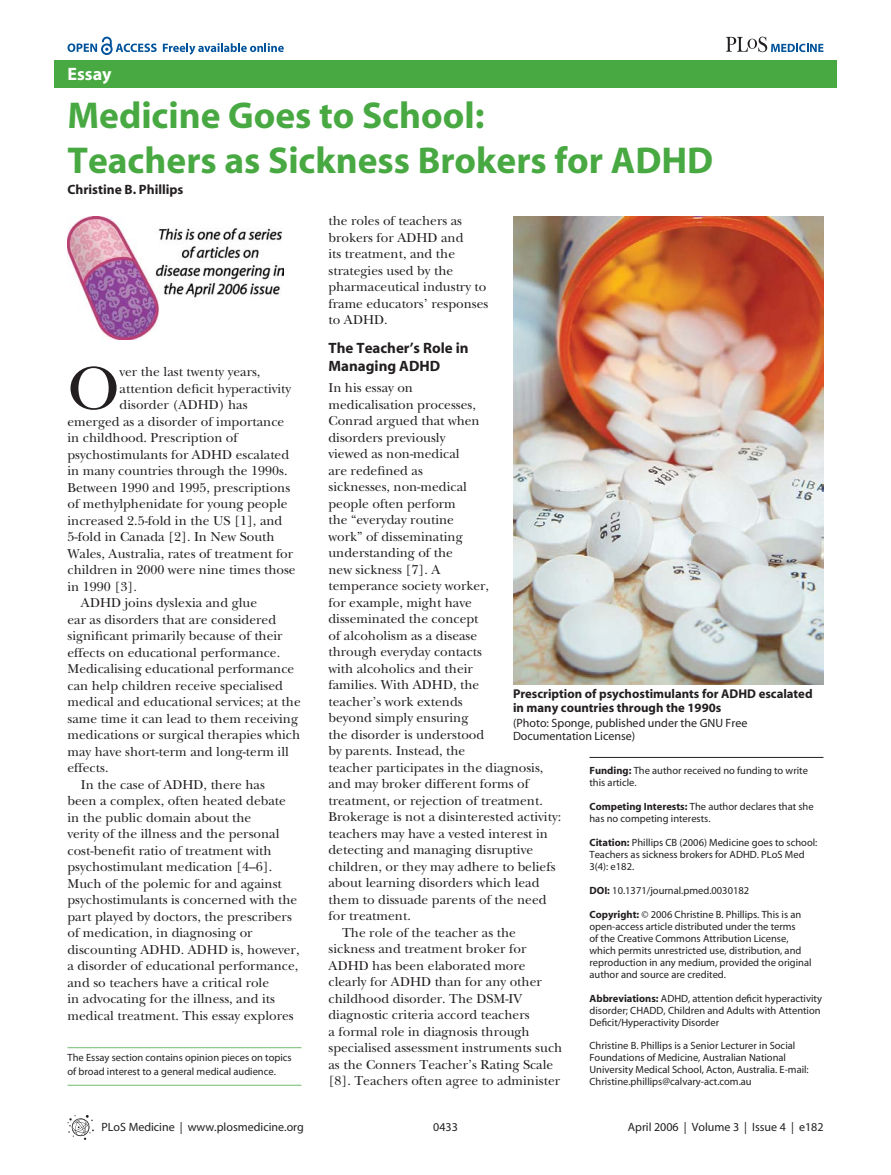
<style>
.page{position:relative;width:891px;height:1175px;background:#fff}
.page>*{position:absolute;margin:0;border:0;box-sizing:border-box;transform-origin:0 0}
.t1{font:500 63.45px "PLB Iserif";color:#231f20}
.t2{font:700 37.5px/45px "P Lo S Sans";color:#48a942}
.t3{font:700 18px "P Lo S Sans";color:#fff}
.t4{font:700 15px/18px "P Lo S Sans";color:#231f20}
.t5{font:500 13.5px/16.5px "PLB Iserif";color:#231f20}
.t6{font:700 13.5px "P Lo S Sans";color:#231f20}
.t7{font:700 12.75px/13.5px "P Lo S Sans";color:#231f20}
.t8{font:12px/12.8px "P Lo S Sans";color:#231f20}
.t9{font:10.5px/12px "P Lo S Sans";color:#231f20}
.s1{font-weight:700}
</style>
<div class="page">
<svg style="left:68px;top:1115px;width:26px;height:24px"></svg>
<div style="left:54px;top:61px;width:783px;height:27px;background:#48a942"></div>
<svg style="left:163px;top:43px;width:121px;height:12px"></svg>
<svg style="left:68px;top:37px;width:89px;height:18px"></svg>
<svg style="left:726px;top:37px;width:98px;height:15px"></svg>
<hr style="left:590px;top:757px;width:234px;height:1px;background:#231f20">
<hr style="left:68px;top:1047px;width:234px;height:1px;background:#48a942">
<hr style="left:68px;top:1084px;width:234px;height:1px;background:#48a942">
<img style="left:68px;top:216px;width:216px;height:124px">
<img style="left:513px;top:216px;width:311px;height:468px">
<h3 class="t3" style="left:68px;top:67px;width:46px">Essay</h3>
<h2 class="t2" style="left:68px;top:96px;width:647px">Medicine Goes to School:<br>Teachers as Sickness Brokers for ADHD</h2>
<p class="t6" style="left:68px;top:184px;width:117px">Christine B. Phillips</p>
<h1 class="t1" style="left:68px;top:362px;width:54px">O</h1>
<p class="t5" style="left:120px;top:364px;width:142px">ver the last twenty years,</p>
<p class="t5" style="left:120px;top:381px;width:173px">attention deficit hyperactivity</p>
<p class="t5" style="left:120px;top:397px;width:130px">disorder (ADHD) has</p>
<p class="t5" style="left:67px;top:414px;width:218px">emerged as a disorder of importance</p>
<p class="t5" style="left:67px;top:430px;width:172px">in childhood. Prescription of</p>
<p class="t5" style="left:67px;top:447px;width:223px">psychostimulants for ADHD escalated</p>
<p class="t5" style="left:67px;top:463px;width:222px">in many countries through the 1990s.</p>
<p class="t5" style="left:67px;top:480px;width:224px">Between 1990 and 1995, prescriptions</p>
<p class="t5" style="left:67px;top:496px;width:222px">of methylphenidate for young people</p>
<p class="t5" style="left:67px;top:513px;width:216px">increased 2.5-fold in the US [1], and</p>
<p class="t5" style="left:67px;top:529px;width:209px">5-fold in Canada [2]. In New South</p>
<p class="t5" style="left:67px;top:546px;width:227px">Wales, Australia, rates of treatment for</p>
<p class="t5" style="left:67px;top:562px;width:230px">children in 2000 were nine times those</p>
<p class="t5" style="left:67px;top:579px;width:71px">in 1990 [3].</p>
<p class="t5" style="left:81px;top:595px;width:178px">ADHD joins dyslexia and glue</p>
<p class="t5" style="left:67px;top:612px;width:210px">ear as disorders that are considered</p>
<p class="t5" style="left:67px;top:628px;width:217px">significant primarily because of their</p>
<p class="t5" style="left:67px;top:645px;width:214px">effects on educational performance.</p>
<p class="t5" style="left:67px;top:661px;width:228px">Medicalising educational performance</p>
<p class="t5" style="left:67px;top:678px;width:217px">can help children receive specialised</p>
<p class="t5" style="left:67px;top:694px;width:235px">medical and educational services; at the</p>
<p class="t5" style="left:67px;top:711px;width:232px">same time it can lead to them receiving</p>
<p class="t5" style="left:67px;top:727px;width:234px">medications or surgical therapies which</p>
<p class="t5" style="left:67px;top:744px;width:223px">may have short-term and long-term ill</p>
<p class="t5" style="left:67px;top:760px;width:43px">effects.</p>
<p class="t5" style="left:81px;top:777px;width:185px">In the case of ADHD, there has</p>
<p class="t5" style="left:67px;top:793px;width:220px">been a complex, often heated debate</p>
<p class="t5" style="left:67px;top:810px;width:185px">in the public domain about the</p>
<p class="t5" style="left:67px;top:826px;width:213px">verity of the illness and the personal</p>
<p class="t5" style="left:67px;top:843px;width:206px">cost-benefit ratio of treatment with</p>
<p class="t5" style="left:67px;top:859px;width:206px">psychostimulant medication [4–6].</p>
<p class="t5" style="left:67px;top:876px;width:216px">Much of the polemic for and against</p>
<p class="t5" style="left:67px;top:892px;width:231px">psychostimulants is concerned with the</p>
<p class="t5" style="left:67px;top:909px;width:226px">part played by doctors, the prescribers</p>
<p class="t5" style="left:67px;top:925px;width:187px">of medication, in diagnosing or</p>
<p class="t5" style="left:67px;top:942px;width:234px">discounting ADHD. ADHD is, however,</p>
<p class="t5" style="left:67px;top:958px;width:232px">a disorder of educational performance,</p>
<p class="t5" style="left:67px;top:975px;width:203px">and so teachers have a critical role</p>
<p class="t5" style="left:67px;top:991px;width:209px">in advocating for the illness, and its</p>
<p class="t5" style="left:67px;top:1008px;width:228px">medical treatment. This essay explores</p>
<p class="t9" style="left:68px;top:1052px;width:226px;line-height:13.5px">The Essay section contains opinion pieces on topics of broad interest to a general medical audience.</p>
<p class="t5" style="left:328px;top:213px;width:161px">the roles of teachers as brokers for ADHD and<br>its treatment, and the strategies used by the pharmaceutical industry to frame educators’ responses to ADHD.</p>
<p class="t4" style="left:328px;top:340px;width:142px">The Teacher’s Role in<br>Managing ADHD</p>
<p class="t5" style="left:328px;top:380px;width:86px">In his essay on</p>
<p class="t5" style="left:328px;top:397px;width:149px">medicalisation processes,</p>
<p class="t5" style="left:328px;top:413px;width:153px">Conrad argued that when</p>
<p class="t5" style="left:328px;top:430px;width:118px">disorders previously</p>
<p class="t5" style="left:328px;top:446px;width:133px">viewed as non-medical</p>
<p class="t5" style="left:328px;top:463px;width:96px">are redefined as</p>
<p class="t5" style="left:328px;top:479px;width:140px">sicknesses, non-medical</p>
<p class="t5" style="left:328px;top:496px;width:129px">people often perform</p>
<p class="t5" style="left:328px;top:512px;width:127px">the “everyday routine</p>
<p class="t5" style="left:328px;top:529px;width:136px">work” of disseminating</p>
<p class="t5" style="left:328px;top:545px;width:126px">understanding of the</p>
<p class="t5" style="left:328px;top:562px;width:114px">new sickness [7]. A</p>
<p class="t5" style="left:328px;top:578px;width:162px">temperance society worker,</p>
<p class="t5" style="left:328px;top:595px;width:145px">for example, might have</p>
<p class="t5" style="left:328px;top:611px;width:152px">disseminated the concept</p>
<p class="t5" style="left:328px;top:628px;width:150px">of alcoholism as a disease</p>
<p class="t5" style="left:328px;top:644px;width:155px">through everyday contacts</p>
<p class="t5" style="left:328px;top:661px;width:146px">with alcoholics and their</p>
<p class="t5" style="left:328px;top:677px;width:152px">families. With ADHD, the</p>
<p class="t5" style="left:328px;top:694px;width:136px">teacher’s work extends</p>
<p class="t5" style="left:328px;top:710px;width:141px">beyond simply ensuring</p>
<p class="t5" style="left:328px;top:727px;width:157px">the disorder is understood</p>
<p class="t5" style="left:328px;top:743px;width:138px">by parents. Instead, the</p>
<p class="t5" style="left:328px;top:760px;width:216px">teacher participates in the diagnosis,</p>
<p class="t5" style="left:328px;top:776px;width:202px">and may broker different forms of</p>
<p class="t5" style="left:328px;top:793px;width:216px">treatment, or rejection of treatment.</p>
<p class="t5" style="left:328px;top:809px;width:234px">Brokerage is not a disinterested activity:</p>
<p class="t5" style="left:328px;top:826px;width:221px">teachers may have a vested interest in</p>
<p class="t5" style="left:328px;top:842px;width:206px">detecting and managing disruptive</p>
<p class="t5" style="left:328px;top:859px;width:229px">children, or they may adhere to beliefs</p>
<p class="t5" style="left:328px;top:875px;width:213px">about learning disorders which lead</p>
<p class="t5" style="left:328px;top:892px;width:220px">them to dissuade parents of the need</p>
<p class="t5" style="left:328px;top:908px;width:84px">for treatment.</p>
<p class="t5" style="left:342px;top:925px;width:175px">The role of the teacher as the</p>
<p class="t5" style="left:328px;top:941px;width:199px">sickness and treatment broker for</p>
<p class="t5" style="left:328px;top:958px;width:199px">ADHD has been elaborated more</p>
<p class="t5" style="left:328px;top:974px;width:215px">clearly for ADHD than for any other</p>
<p class="t5" style="left:328px;top:991px;width:195px">childhood disorder. The DSM-IV</p>
<p class="t5" style="left:328px;top:1007px;width:203px">diagnostic criteria accord teachers</p>
<p class="t5" style="left:328px;top:1024px;width:203px">a formal role in diagnosis through</p>
<p class="t5" style="left:328px;top:1040px;width:235px">specialised assessment instruments such</p>
<p class="t5" style="left:328px;top:1057px;width:226px">as the Conners Teacher’s Rating Scale</p>
<p class="t5" style="left:328px;top:1073px;width:233px">[8]. Teachers often agree to administer</p>
<p class="t7" style="left:513px;top:688px;width:301px">Prescription of psychostimulants for ADHD escalated in many countries through the 1990s</p>
<p class="t8" style="left:513px;top:718px;width:236px">(Photo: Sponge, published under the GNU Free<br>Documentation License)</p>
<p class="t9" style="left:590px;top:765px;width:220px"><span class="s1">Funding:</span> The author received no funding to write this article.</p>
<p class="t9" style="left:590px;top:801px;width:226px"><span class="s1">Competing Interests:</span> The author declares that she has no competing interests.</p>
<p class="t9" style="left:590px;top:837px;width:229px"><span class="s1">Citation:</span> Phillips CB (2006) Medicine goes to school:<br>Teachers as sickness brokers for ADHD. PLoS Med<br>3(4): e182.</p>
<p class="t9" style="left:590px;top:885px;width:161px"><span class="s1">DOI:</span> 10.1371/journal.pmed.0030182</p>
<p class="t9" style="left:590px;top:909px;width:224px"><span class="s1">Copyright:</span> © 2006 Christine B. Phillips. This is an open-access article distributed under the terms<br>of the Creative Commons Attribution License, which permits unrestricted use, distribution, and reproduction in any medium, provided the original author and source are credited.</p>
<p class="t9" style="left:590px;top:993px;width:234px"><span class="s1">Abbreviations:</span> ADHD, attention deficit hyperactivity disorder; CHADD, Children and Adults with Attention<br>Deficit/Hyperactivity Disorder</p>
<p class="t9" style="left:590px;top:1040px;width:221px">Christine B. Phillips is a Senior Lecturer in Social Foundations of Medicine, Australian National University Medical School, Acton, Australia. E-mail:<br>Christine.phillips@calvary-act.com.au</p>
<p class="t8" style="left:102px;top:1121px;width:204px">PLoS Medicine | www.plosmedicine.org</p>
<p class="t8" style="left:433px;top:1121px;width:26px">0433</p>
<p class="t8" style="left:628px;top:1121px;width:197px">April 2006 | Volume 3 | Issue 4 | e182</p>
</div>
